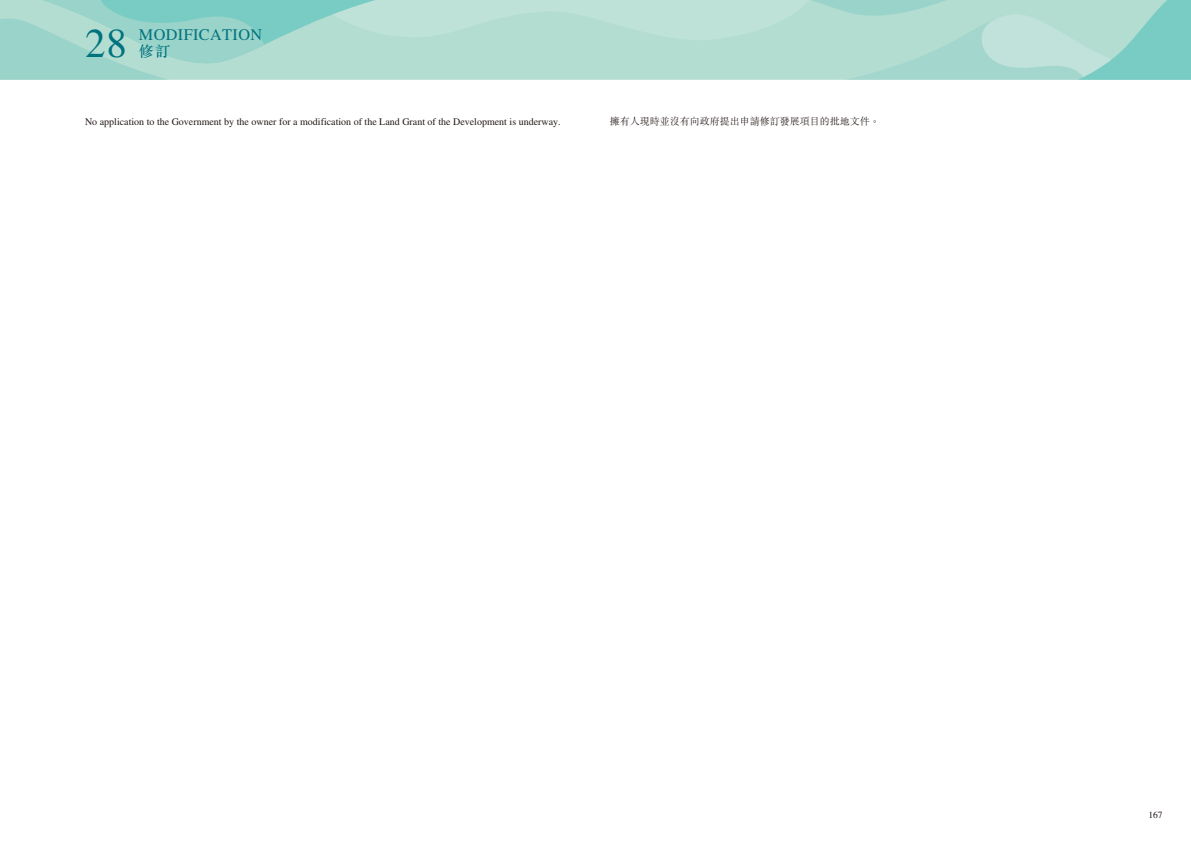
<style>
.page{position:relative;width:1191px;height:842px;background:#fff}
.page>*{position:absolute;margin:0;border:0;box-sizing:border-box;transform-origin:0 0}
.t1{font:41px "Times LT Std";color:#00737e}
.t2{font:16.2px "Times LT Std";letter-spacing:.025em;color:#00737e}
.t3{font:500 15px "M Sung HK";color:#00737e}
.t4{font:10px "Times LT Std";color:#231916}
.t5{font:300 10px "M Sung HK";color:#231916}
.t6{font:9.5px "Times LT Std";color:#231916}
</style>
<div class="page">
<svg style="left:0;top:0;width:1191px;height:79px;background:#abdad0"></svg>
<h1 class="t1" style="left:85px;top:20px;width:44px">28</h1>
<h2 class="t2" style="left:139px;top:25px;width:125px">MODIFICATION</h2>
<h3 class="t3" style="left:139px;top:41px;width:33px">修訂</h3>
<p class="t4" style="left:85px;top:116px;width:477px">No application to the Government by the owner for a modification of the Land Grant of the Development is underway.</p>
<p class="t5" style="left:609px;top:114px;width:271px">擁有人現時並沒有向政府提出申請修訂發展項目的批地文件。</p>
<p class="t6" style="left:1148px;top:809px;width:16px">167</p>
</div>
